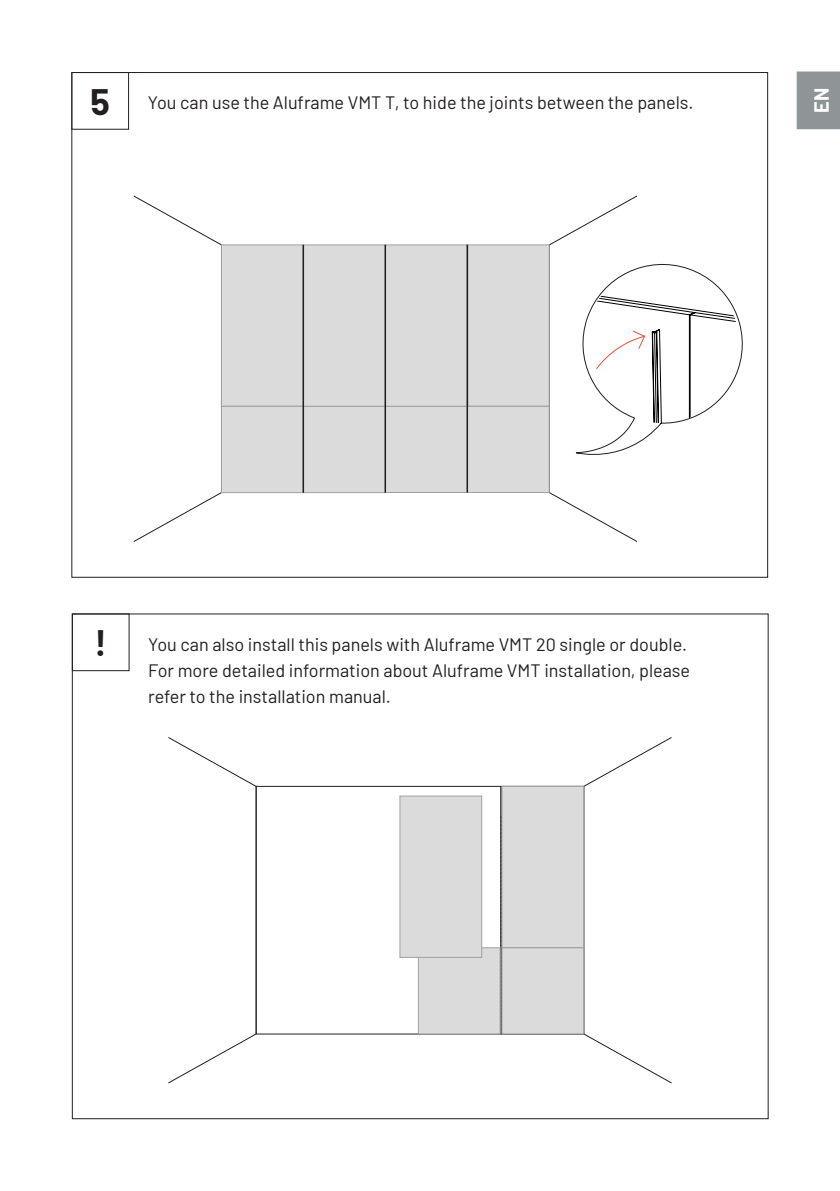
<style>
.page{position:relative;width:840px;height:1191px;background:#fff}
.page>*{position:absolute;margin:0;border:0;box-sizing:border-box;transform-origin:0 0}
.t1{font:700 36px "Barlow";color:#231f20}
.t2{font:700 20px "Barlow";color:#fff}
.t3{font:18px/26px "Barlow";color:#231f20}
</style>
<div class="page">
<div style="left:796px;top:72px;width:43px;height:57px;background:#8f9497"></div>
<svg style="left:168px;top:737px;width:503px;height:346px"></svg>
<div style="left:501px;top:947px;width:82px;height:87px;background:#dbdbdb;border:1px solid #a0a1a5"></div>
<div style="left:501px;top:786px;width:82px;height:161px;background:#dbdbdb;border:1px solid #a0a1a5"></div>
<div style="left:418px;top:947px;width:82px;height:87px;background:#dbdbdb;border:1px solid #a0a1a5"></div>
<div style="left:72px;top:613px;width:57px;height:58px;border:1px solid #231f20"></div>
<div style="left:399px;top:796px;width:82px;height:161px;background:#dbdbdb;border:1px solid #a0a1a5"></div>
<svg style="left:133px;top:196px;width:504px;height:346px"></svg>
<div style="left:467px;top:406px;width:82px;height:86px;background:#dbdbdb;border:1px solid #a0a1a5"></div>
<div style="left:467px;top:245px;width:82px;height:161px;background:#dbdbdb;border:1px solid #a0a1a5"></div>
<div style="left:385px;top:406px;width:82px;height:86px;background:#dbdbdb;border:1px solid #a0a1a5"></div>
<div style="left:385px;top:245px;width:82px;height:161px;background:#dbdbdb;border:1px solid #a0a1a5"></div>
<div style="left:303px;top:406px;width:82px;height:87px;background:#dbdbdb;border:1px solid #a0a1a5"></div>
<div style="left:303px;top:245px;width:82px;height:161px;background:#dbdbdb;border:1px solid #a0a1a5"></div>
<div style="left:221px;top:406px;width:82px;height:87px;background:#dbdbdb;border:1px solid #a0a1a5"></div>
<div style="left:221px;top:245px;width:82px;height:161px;background:#dbdbdb;border:1px solid #a0a1a5"></div>
<div style="left:72px;top:72px;width:57px;height:57px;border:1px solid #231f20"></div>
<hr style="left:466px;top:245px;width:2px;height:247px;background:#231f20">
<hr style="left:384px;top:245px;width:2px;height:248px;background:#231f20">
<hr style="left:302px;top:245px;width:2px;height:248px;background:#231f20">
<svg style="left:573px;top:254px;width:170px;height:211px"></svg>
<p class="t1" style="left:90px;top:75px;width:21px">5</p>
<p class="t3" style="left:148px;top:88px;width:546px">You can use the Aluframe VMT T, to hide the joints between the panels.</p>
<p class="t2" style="left:806px;top:113px;width:26px;rotate:-90deg">EN</p>
<p class="t1" style="left:94px;top:616px;width:14px">!</p>
<p class="t3" style="left:148px;top:630px;width:543px">You can also install this panels with Aluframe VMT 20 single or double.<br>For more detailed information about Aluframe VMT installation, please refer to the installation manual.</p>
</div>
